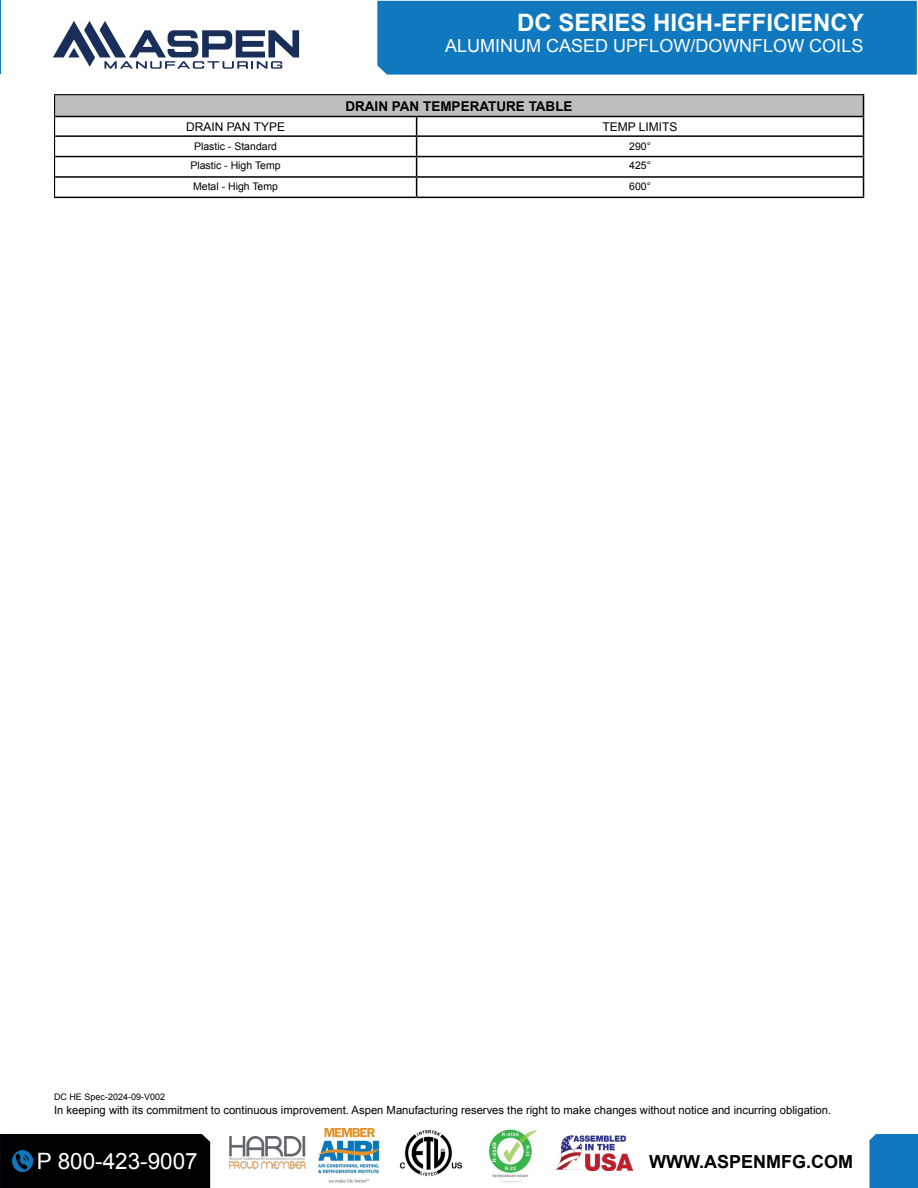
<style>
.page{position:relative;width:918px;height:1188px;background:#fff}
.page>*{position:absolute;margin:0;border:0;box-sizing:border-box;transform-origin:0 0}
.t1{font:700 24px "Arial";color:#fff}
.t2{font:22.5px "Arial";color:#fff}
.t3{font:18px "Arial";color:#fff}
.t4{font:700 18px "Arial";color:#000}
.t5{font:700 13.5px "Arial";color:#000}
.t6{font:12px "Arial";color:#000}
.t7{font:11.25px "Arial";color:#000}
.t8{font:10.5px "Arial";color:#000}
.t9{font:9px "Arial";color:#000}
</style>
<div class="page">
<div style="left:0;top:1134px;width:210px;height:54px;background:#000"></div>
<div style="left:869px;top:1134px;width:49px;height:54px;background:#0f78be"></div>
<img style="left:12px;top:1151px;width:20px;height:20px">
<div style="left:377px;top:1px;width:540px;height:74px;background:#0f78be"></div>
<svg style="left:53px;top:21px;width:246px;height:48px"></svg>
<img style="left:556px;top:1136px;width:77px;height:34px">
<img style="left:488px;top:1129px;width:50px;height:53px">
<img style="left:400px;top:1129px;width:62px;height:48px">
<img style="left:319px;top:1128px;width:61px;height:54px">
<img style="left:229px;top:1137px;width:77px;height:32px">
<div style="left:55px;top:95px;width:809px;height:22px;background:#bcbec0"></div>
<hr style="left:55px;top:135px;width:362px;height:2px;background:#000">
<hr style="left:55px;top:156px;width:362px;height:1px;background:#000">
<hr style="left:55px;top:176px;width:362px;height:2px;background:#000">
<hr style="left:54px;top:197px;width:363px;height:1px;background:#000">
<hr style="left:417px;top:135px;width:447px;height:2px;background:#000">
<hr style="left:417px;top:156px;width:447px;height:1px;background:#000">
<hr style="left:417px;top:176px;width:447px;height:2px;background:#000">
<svg style="left:416px;top:117px;width:1px;height:80px"></svg>
<hr style="left:417px;top:197px;width:447px;height:1px;background:#000">
<hr style="left:54px;top:94px;width:363px;height:1px;background:#000">
<svg style="left:54px;top:95px;width:1px;height:102px"></svg>
<hr style="left:417px;top:94px;width:447px;height:1px;background:#000">
<svg style="left:863px;top:95px;width:1px;height:102px"></svg>
<hr style="left:55px;top:116px;width:362px;height:1px;background:#000">
<hr style="left:417px;top:116px;width:447px;height:1px;background:#000">
<h1 class="t1" style="left:517px;top:7px;width:348px">DC SERIES HIGH-EFFICIENCY</h1>
<h3 class="t3" style="left:445px;top:34px;width:420px">ALUMINUM CASED UPFLOW/DOWNFLOW COILS</h3>
<p class="t5" style="left:345px;top:97px;width:229px">DRAIN PAN TEMPERATURE TABLE</p>
<p class="t6" style="left:186px;top:119px;width:100px">DRAIN PAN TYPE</p>
<p class="t6" style="left:603px;top:119px;width:77px">TEMP LIMITS</p>
<p class="t8" style="left:194px;top:140px;width:84px">Plastic - Standard</p>
<p class="t8" style="left:629px;top:140px;width:23px">290°</p>
<p class="t8" style="left:190px;top:159px;width:92px">Plastic - High Temp</p>
<p class="t8" style="left:629px;top:159px;width:23px">425°</p>
<p class="t8" style="left:193px;top:179px;width:87px">Metal - High Temp</p>
<p class="t8" style="left:629px;top:179px;width:23px">600°</p>
<p class="t9" style="left:54px;top:1091px;width:113px">DC HE Spec-2024-09-V002</p>
<p class="t7" style="left:54px;top:1102px;width:779px">In keeping with its commitment to continuous improvement. Aspen Manufacturing reserves the right to make changes without notice and incurring obligation.</p>
<h2 class="t2" style="left:37px;top:1147px;width:162px">P 800-423-9007</h2>
<h3 class="t4" style="left:649px;top:1149px;width:205px">WWW.ASPENMFG.COM</h3>
</div>
